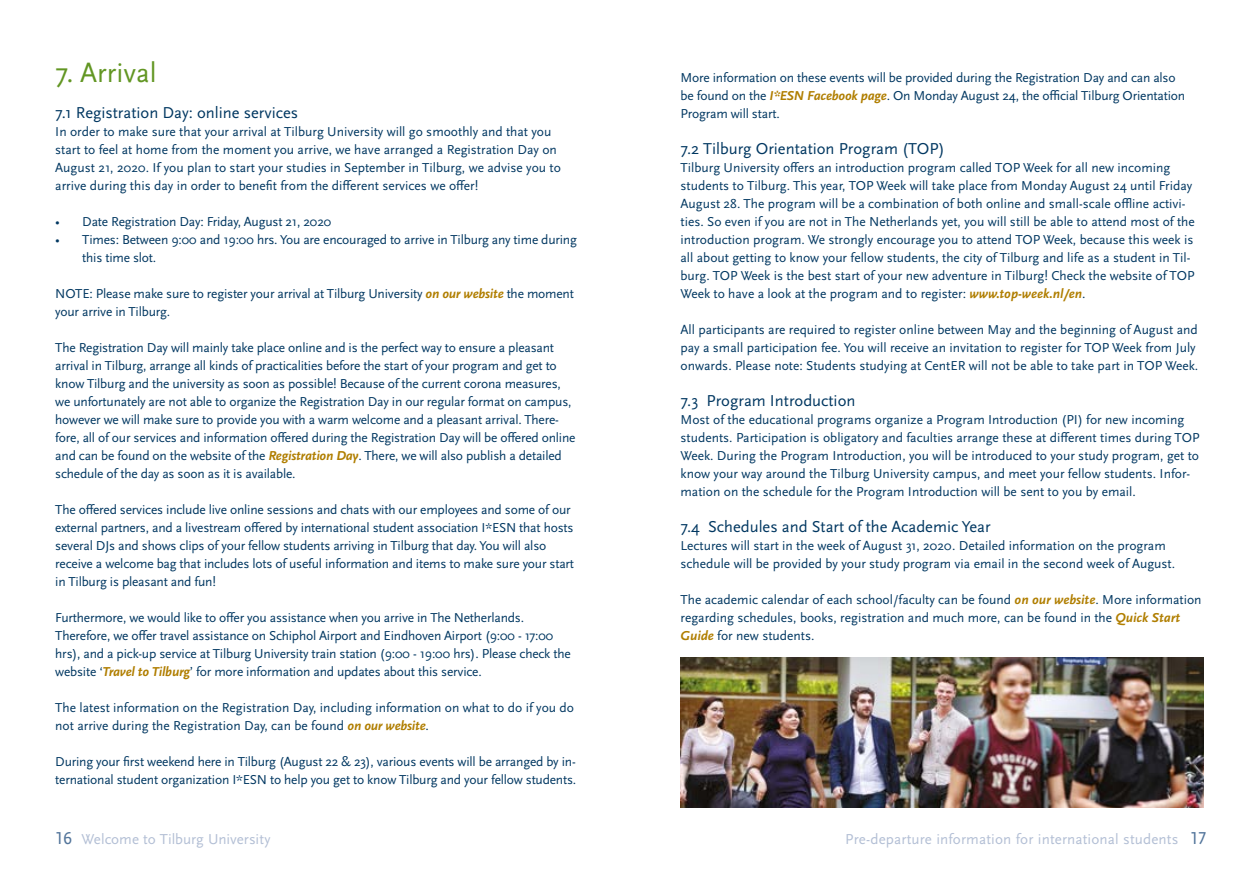
<style>
.page{position:relative;width:1259px;height:893px;background:#fff}
.page>*{position:absolute;margin:0;border:0;box-sizing:border-box;transform-origin:0 0}
.t1{font:28.5px "Scala Sans OT";color:#629623}
.t2{font:16.5px "Scala Sans OT";color:#003761}
.t3{font:15px "Scala Sans OT";letter-spacing:.01em;color:#b3bfd5}
.t4{font:13.5px/18px "Scala Sans OT";color:#003761}
.s1{font-weight:700;font-style:italic;color:#b07e00}
.s2{font-family:"Scala Sans Caps";font-size:18px;color:#53759b}
</style>
<div class="page">
<img style="left:680px;top:658px;width:523px;height:150px">
<h1 class="t1" style="left:55px;top:57px;width:103px">7. Arrival</h1>
<p class="t2" style="left:55px;top:104px;width:244px">7.1 Registration Day: online services</p>
<p class="t4" style="left:55px;top:123px;width:507px">In order to make sure that your arrival at Tilburg University will go smoothly and that you start to feel at home from the moment you arrive, we have arranged a Registration Day on August 21, 2020. If you plan to start your studies in September in Tilburg, we advise you to arrive during this day in order to benefit from the different services we offer!</p>
<p class="t4" style="left:55px;top:213px;width:278px">• Date Registration Day: Friday, August 21, 2020</p>
<p class="t4" style="left:82px;top:231px;width:496px;text-indent:-27px">• Times: Between 9:00 and 19:00 hrs. You are encouraged to arrive in Tilburg any time during this time slot.</p>
<p class="t4" style="left:55px;top:285px;width:520px">NOTE: Please make sure to register your arrival at Tilburg University <span class="s1">on our website</span> the moment your arrive in Tilburg.</p>
<p class="t4" style="left:55px;top:339px;width:522px">The Registration Day will mainly take place online and is the perfect way to ensure a pleasant arrival in Tilburg, arrange all kinds of practicalities before the start of your program and get to know Tilburg and the university as soon as possible! Because of the current corona measures, we unfortunately are not able to organize the Registration Day in our regular format on campus, however we will make sure to provide you with a warm welcome and a pleasant arrival. There&shy;fore, all of our services and information offered during the Registration Day will be offered online and can be found on the website of the <span class="s1">Registration Day</span>. There, we will also publish a detailed schedule of the day as soon as it is available.</p>
<p class="t4" style="left:55px;top:501px;width:520px">The offered services include live online sessions and chats with our employees and some of our external partners, and a livestream offered by international student association I*ESN that hosts several DJs and shows clips of your fellow students arriving in Tilburg that day. You will also receive a welcome bag that includes lots of useful information and items to make sure your start in Tilburg is pleasant and fun!</p>
<p class="t4" style="left:55px;top:609px;width:517px">Furthermore, we would like to offer you assistance when you arrive in The Netherlands.<br>Therefore, we offer travel assistance on Schiphol Airport and Eindhoven Airport (9:00 - 17:00 hrs), and a pick-up service at Tilburg University train station (9:00 - 19:00 hrs). Please check the website ‘<span class="s1">Travel to Tilburg</span>’ for more information and updates about this service.</p>
<p class="t4" style="left:55px;top:699px;width:520px">The latest information on the Registration Day, including information on what to do if you do not arrive during the Registration Day, can be found <span class="s1">on our website</span>.</p>
<p class="t4" style="left:55px;top:753px;width:522px">During your first weekend here in Tilburg (August 22 &amp; 23), various events will be arranged by in&shy;ternational student organization I*ESN to help you get to know Tilburg and your fellow students.</p>
<p class="t4" style="left:680px;top:69px;width:506px">More information on these events will be provided during the Registration Day and can also be found on the <span class="s1">I*ESN Facebook page</span>. On Monday August 24, the official Tilburg Orientation<br>Program will start.</p>
<p class="t2" style="left:680px;top:140px;width:266px">7.2 Tilburg Orientation Program (TOP)</p>
<p class="t4" style="left:680px;top:159px;width:516px">Tilburg University offers an introduction program called TOP Week for all new incoming students to Tilburg. This year, TOP Week will take place from Monday August 24 until Friday August 28. The program will be a combination of both online and small-scale offline activi&shy;ties. So even if you are not in The Netherlands yet, you will still be able to attend most of the introduction program. We strongly encourage you to attend TOP Week, because this week is all about getting to know your fellow students, the city of Tilburg and life as a student in Til&shy;burg. TOP Week is the best start of your new adventure in Tilburg! Check the website of TOP Week to have a look at the program and to register: <span class="s1">www.top-week.nl/en</span>.</p>
<p class="t4" style="left:680px;top:321px;width:519px">All participants are required to register online between May and the beginning of August and pay a small participation fee. You will receive an invitation to register for TOP Week from July onwards. Please note: Students studying at CentER will not be able to take part in TOP Week.</p>
<p class="t2" style="left:680px;top:392px;width:176px">7.3 Program Introduction</p>
<p class="t4" style="left:680px;top:411px;width:520px">Most of the educational programs organize a Program Introduction (PI) for new incoming students. Participation is obligatory and faculties arrange these at different times during TOP Week. During the Program Introduction, you will be introduced to your study program, get to know your way around the Tilburg University campus, and meet your fellow students. Infor&shy;mation on the schedule for the Program Introduction will be sent to you by email.</p>
<p class="t2" style="left:680px;top:518px;width:311px">7.4 Schedules and Start of the Academic Year</p>
<p class="t4" style="left:680px;top:537px;width:496px">Lectures will start in the week of August 31, 2020. Detailed information on the program schedule will be provided by your study program via email in the second week of August.</p>
<p class="t4" style="left:680px;top:591px;width:522px">The academic calendar of each school/faculty can be found <span class="s1">on our website</span>. More information regarding schedules, books, registration and much more, can be found in the <span class="s1">Quick Start<br>Guide</span> for new students.</p>
<p class="t3" style="left:55px;top:831px;width:217px"><span class="s2">16</span> Welcome to Tilburg University</p>
<p class="t3" style="left:845px;top:831px;width:363px">Pre-departure information for international students <span class="s2">17</span></p>
</div>
